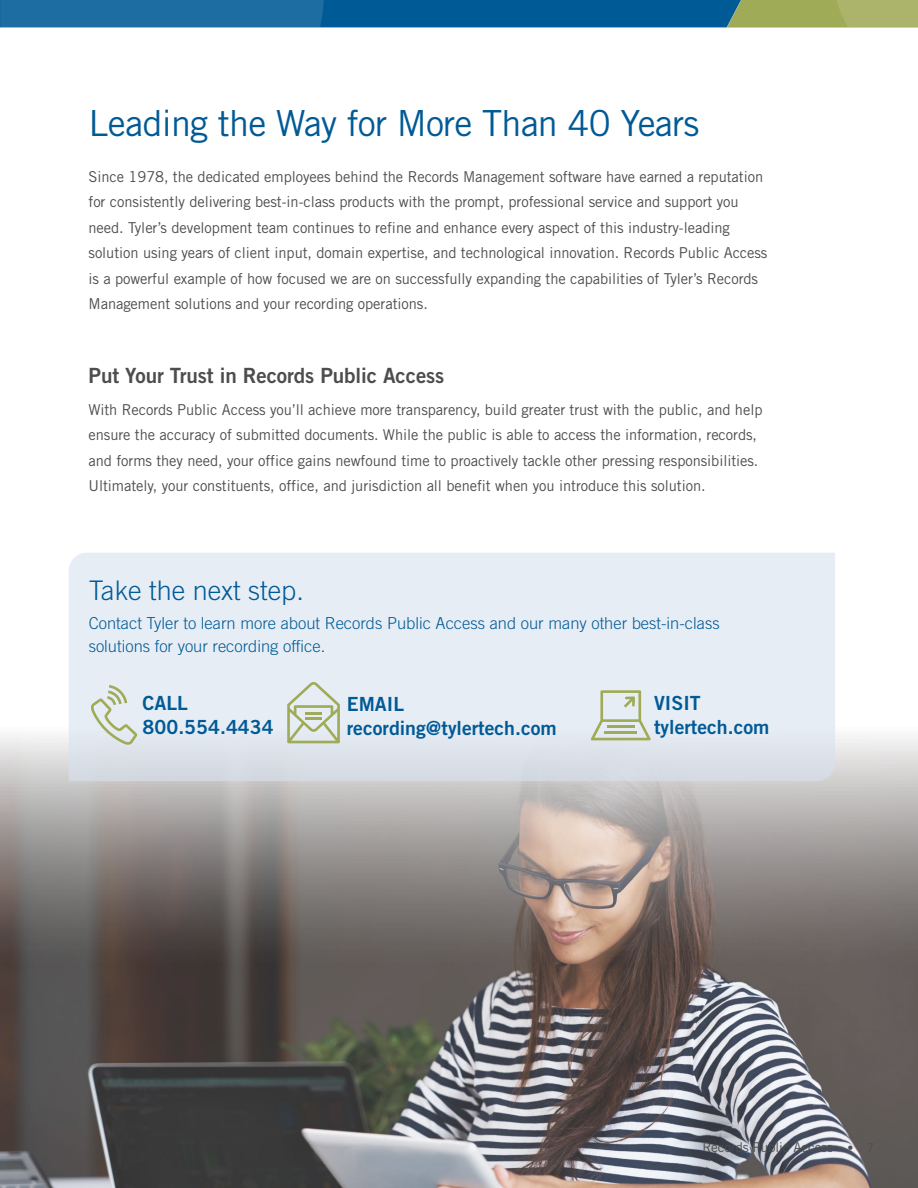
<style>
.page{position:relative;width:918px;height:1188px;background:#fff}
.page>*{position:absolute;margin:0;border:0;box-sizing:border-box;transform-origin:0 0}
.t1{font:36px "Trade Gothic";letter-spacing:-.02em;color:#005a96}
.t2{font:300 27px "Trade Gothic";color:#005a96}
.t3{font:21px "Trade Gothic Bold Two";letter-spacing:-.005em;color:#4d4d4f}
.t4{font:19.5px/24.2px "Trade Gothic Bold Two";color:#005a96}
.t5{font:300 16.5px/22.5px "Trade Gothic";color:#005a96}
.t6{font:15px/25.5px "Trade Gothic";letter-spacing:-.005em;color:#4d4d4f}
.t7{font:13.5px "Trade Gothic";letter-spacing:-.01em;color:#4d4d4f}
.s1{font-family:"Trade Gothic Bold Two";font-size:12px}
.s2{font-size:12px}
</style>
<div class="page">
<img style="left:0;top:729px;width:918px;height:459px">
<svg style="left:69px;top:553px;width:766px;height:228px;background:#e4eaf2"></svg>
<svg style="left:90px;top:685px;width:47px;height:60px;background:#d8dfd6"></svg>
<svg style="left:287px;top:682px;width:53px;height:61px;background:#d0d8c3"></svg>
<svg style="left:591px;top:690px;width:60px;height:50px;background:#d2dac8"></svg>
<svg style="left:0;top:0;width:918px;height:28px;background:#2f7491"></svg>
<h1 class="t1" style="left:89px;top:101px;width:612px">Leading the Way for More Than 40 Years</h1>
<p class="t6" style="left:89px;top:163px;width:680px">Since 1978, the dedicated employees behind the Records Management software have earned a reputation for consistently delivering best-in-class products with the prompt, professional service and support you need. Tyler’s development team continues to refine and enhance every aspect of this industry-leading solution using years of client input, domain expertise, and technological innovation. Records Public Access is a powerful example of how focused we are on successfully expanding the capabilities of Tyler’s Records Management solutions and your recording operations.</p>
<h3 class="t3" style="left:89px;top:362px;width:357px">Put Your Trust in Records Public Access</h3>
<p class="t6" style="left:89px;top:397px;width:675px">With Records Public Access you’ll achieve more transparency, build greater trust with the public, and help ensure the accuracy of submitted documents. While the public is able to access the information, records, and forms they need, your office gains newfound time to proactively tackle other pressing responsibilities.<br>Ultimately, your constituents, office, and jurisdiction all benefit when you introduce this solution.</p>
<h2 class="t2" style="left:89px;top:575px;width:217px">Take the next step.</h2>
<p class="t5" style="left:89px;top:612px;width:633px">Contact Tyler to learn more about Records Public Access and our many other best-in-class solutions for your recording office.</p>
<h3 class="t4" style="left:143px;top:691px;width:133px">CALL<br>800.554.4434</h3>
<h3 class="t4" style="left:347px;top:692px;width:212px;line-height:23.4px">EMAIL recording@tylertech.com</h3>
<h3 class="t4" style="left:654px;top:690px;width:117px">VISIT tylertech.com</h3>
<p class="t7" style="left:702px;top:1139px;width:173px">Records Public Access <span class="s1">•</span> <span class="s2">7</span></p>
</div>
